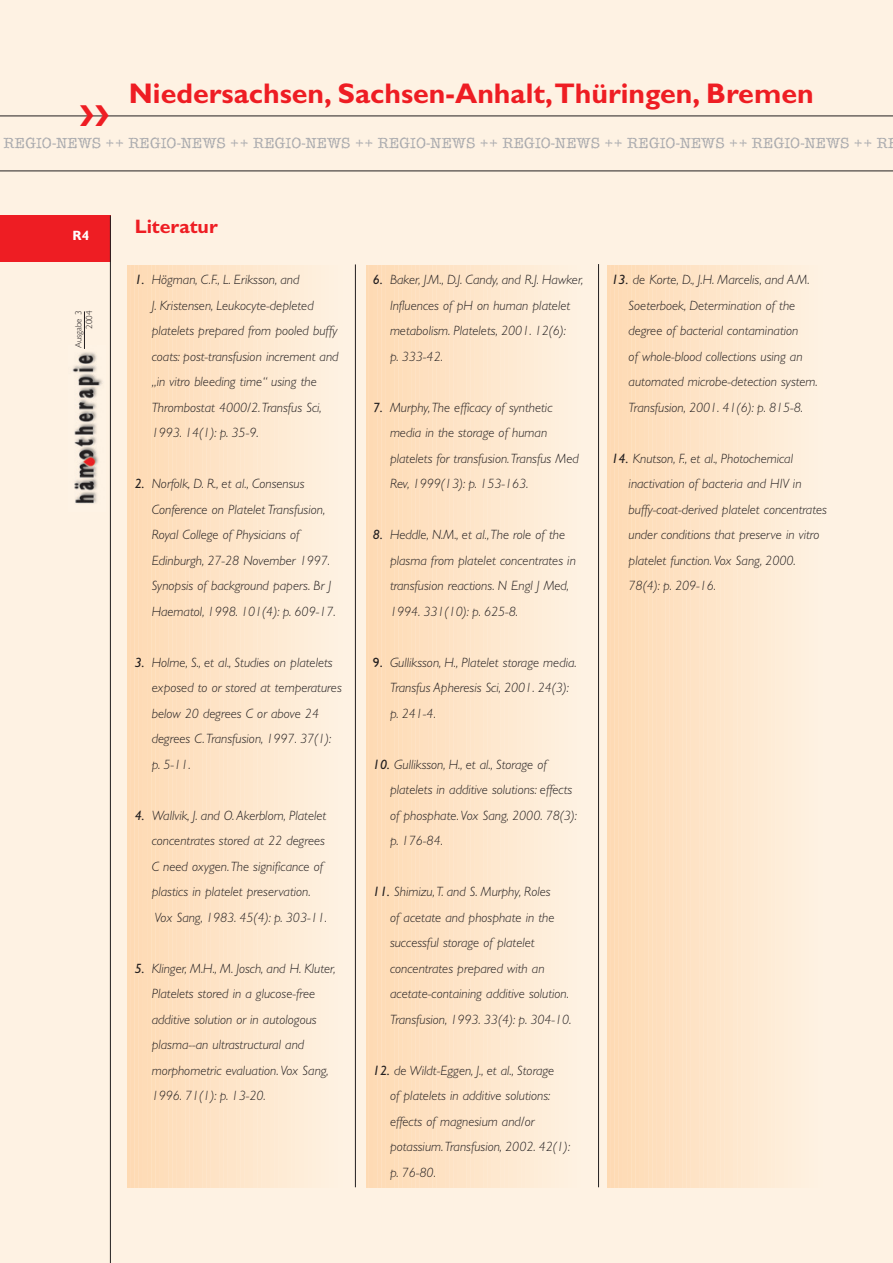
<style>
.page{position:relative;width:893px;height:1263px;background:#fff}
.page>*{position:absolute;margin:0;border:0;box-sizing:border-box;transform-origin:0 0}
.t1{font:700 28.5px "Gill Sans";color:#ee1d23}
.t2{font:700 19.5px "Gill Sans";color:#ee1d23}
.t3{font:15px "Ice Age D";color:#a8a9ad}
.t4{font:italic 300 13.5px/25.5px "Gill Sans";color:#231f20}
.t5{font:700 13.5px "Gill Sans";color:#fff}
.t6{font:300 9px/10.8px "Gill Sans";color:#231f20;text-align:right}
.s1{font-weight:400}
.s2{font-weight:400;font-style:normal}
</style>
<div class="page">
<div style="left:0;top:1px;width:892px;height:1262px;background:#fef2e3"></div>
<hr style="left:0;top:116px;width:892px;height:1px;background:#231f20">
<hr style="left:0;top:171px;width:892px;height:1px;background:#231f20">
<div style="left:0;top:216px;width:110px;height:46px;background:#ee1d23"></div>
<hr style="left:110px;top:216px;width:1px;height:1047px;background:#231f20">
<hr style="left:355px;top:264px;width:1px;height:923px;background:#231f20">
<hr style="left:598px;top:264px;width:1px;height:923px;background:#231f20">
<img style="left:72px;top:352px;width:31px;height:152px">
<hr style="left:84px;top:311px;width:1px;height:38px;background:#231f20">
<div style="left:127px;top:265px;width:5px;height:922px;background:#fedab3"></div>
<div style="left:132px;top:265px;width:9px;height:922px;background:#fedbb5"></div>
<div style="left:141px;top:265px;width:8px;height:922px;background:#fedcb7"></div>
<div style="left:149px;top:265px;width:9px;height:922px;background:#feddb8"></div>
<div style="left:157px;top:265px;width:9px;height:922px;background:#fedeba"></div>
<div style="left:166px;top:265px;width:9px;height:922px;background:#fedfbc"></div>
<div style="left:174px;top:265px;width:9px;height:922px;background:#fedfbe"></div>
<div style="left:183px;top:265px;width:9px;height:922px;background:#fee0c0"></div>
<div style="left:191px;top:265px;width:9px;height:922px;background:#fee1c1"></div>
<div style="left:200px;top:265px;width:9px;height:922px;background:#fee2c3"></div>
<div style="left:208px;top:265px;width:9px;height:922px;background:#fee3c5"></div>
<div style="left:217px;top:265px;width:9px;height:922px;background:#fee4c7"></div>
<div style="left:225px;top:265px;width:9px;height:922px;background:#fee5c9"></div>
<div style="left:234px;top:265px;width:9px;height:922px;background:#fee6ca"></div>
<div style="left:242px;top:265px;width:9px;height:922px;background:#fee7cc"></div>
<div style="left:251px;top:265px;width:8px;height:922px;background:#fee8cf"></div>
<div style="left:259px;top:265px;width:9px;height:922px;background:#fee9d1"></div>
<div style="left:268px;top:265px;width:8px;height:922px;background:#feead2"></div>
<div style="left:276px;top:265px;width:9px;height:922px;background:#feebd4"></div>
<div style="left:285px;top:265px;width:8px;height:922px;background:#feecd6"></div>
<div style="left:293px;top:265px;width:9px;height:922px;background:#feedd8"></div>
<div style="left:302px;top:265px;width:8px;height:922px;background:#feeeda"></div>
<div style="left:310px;top:265px;width:9px;height:922px;background:#feefdc"></div>
<div style="left:319px;top:265px;width:8px;height:922px;background:#fef0de"></div>
<div style="left:366px;top:265px;width:9px;height:922px;background:#fedab4"></div>
<div style="left:375px;top:265px;width:9px;height:922px;background:#fedbb6"></div>
<div style="left:383px;top:265px;width:9px;height:922px;background:#fedcb7"></div>
<div style="left:392px;top:265px;width:9px;height:922px;background:#feddb9"></div>
<div style="left:400px;top:265px;width:9px;height:922px;background:#fedebb"></div>
<div style="left:409px;top:265px;width:8px;height:922px;background:#fedfbd"></div>
<div style="left:417px;top:265px;width:9px;height:922px;background:#fee0bf"></div>
<div style="left:426px;top:265px;width:8px;height:922px;background:#fee0c0"></div>
<div style="left:434px;top:265px;width:9px;height:922px;background:#fee1c2"></div>
<div style="left:443px;top:265px;width:8px;height:922px;background:#fee2c4"></div>
<div style="left:451px;top:265px;width:9px;height:922px;background:#fee3c6"></div>
<div style="left:460px;top:265px;width:8px;height:922px;background:#fee4c7"></div>
<div style="left:468px;top:265px;width:9px;height:922px;background:#fee5c9"></div>
<div style="left:477px;top:265px;width:8px;height:922px;background:#fee6cb"></div>
<div style="left:485px;top:265px;width:9px;height:922px;background:#fee7cd"></div>
<div style="left:493px;top:265px;width:9px;height:922px;background:#fee8cf"></div>
<div style="left:502px;top:265px;width:9px;height:922px;background:#fee9d1"></div>
<div style="left:510px;top:265px;width:9px;height:922px;background:#feead3"></div>
<div style="left:519px;top:265px;width:9px;height:922px;background:#feebd5"></div>
<div style="left:527px;top:265px;width:9px;height:922px;background:#feecd7"></div>
<div style="left:536px;top:265px;width:9px;height:922px;background:#feedd9"></div>
<div style="left:544px;top:265px;width:9px;height:922px;background:#feeedb"></div>
<div style="left:553px;top:265px;width:9px;height:922px;background:#feefdd"></div>
<div style="left:561px;top:265px;width:9px;height:922px;background:#fef0df"></div>
<div style="left:607px;top:265px;width:5px;height:922px;background:#fedab3"></div>
<div style="left:612px;top:265px;width:9px;height:922px;background:#fedbb5"></div>
<div style="left:620px;top:265px;width:9px;height:922px;background:#fedcb7"></div>
<div style="left:629px;top:265px;width:9px;height:922px;background:#feddb8"></div>
<div style="left:637px;top:265px;width:9px;height:922px;background:#fedeba"></div>
<div style="left:646px;top:265px;width:8px;height:922px;background:#fedfbc"></div>
<div style="left:654px;top:265px;width:9px;height:922px;background:#fedfbe"></div>
<div style="left:663px;top:265px;width:8px;height:922px;background:#fee0c0"></div>
<div style="left:671px;top:265px;width:9px;height:922px;background:#fee1c1"></div>
<div style="left:680px;top:265px;width:8px;height:922px;background:#fee2c3"></div>
<div style="left:688px;top:265px;width:9px;height:922px;background:#fee3c5"></div>
<div style="left:697px;top:265px;width:8px;height:922px;background:#fee4c7"></div>
<div style="left:705px;top:265px;width:9px;height:922px;background:#fee5c9"></div>
<div style="left:713px;top:265px;width:9px;height:922px;background:#fee6ca"></div>
<div style="left:722px;top:265px;width:9px;height:922px;background:#fee7cc"></div>
<div style="left:730px;top:265px;width:9px;height:922px;background:#fee8cf"></div>
<div style="left:739px;top:265px;width:9px;height:922px;background:#fee9d1"></div>
<div style="left:747px;top:265px;width:9px;height:922px;background:#feead2"></div>
<div style="left:756px;top:265px;width:9px;height:922px;background:#feebd4"></div>
<div style="left:764px;top:265px;width:9px;height:922px;background:#feecd6"></div>
<div style="left:773px;top:265px;width:9px;height:922px;background:#feedd8"></div>
<div style="left:781px;top:265px;width:9px;height:922px;background:#feeeda"></div>
<div style="left:790px;top:265px;width:9px;height:922px;background:#feefdc"></div>
<div style="left:798px;top:265px;width:9px;height:922px;background:#fef0de"></div>
<svg style="left:80px;top:115px;width:29px;height:2px"></svg>
<h1 class="t1" style="left:129px;top:83px;width:686px">Niedersachsen, Sachsen-Anhalt,Thüringen, Bremen</h1>
<p class="t3" style="left:4px;top:138px;width:896px">REGIO-NEWS ++ REGIO-NEWS ++ REGIO-NEWS ++ REGIO-NEWS ++ REGIO-NEWS ++ REGIO-NEWS ++ REGIO-NEWS ++ RE</p>
<p class="t5" style="left:73px;top:230px;width:18px">R4</p>
<p class="t6" style="left:74px;top:348px;width:39px;rotate:-90deg">Ausgabe 3<br>2004</p>
<h2 class="t2" style="left:135px;top:220px;width:85px">Literatur</h2>
<p class="t4" style="left:152px;top:268px;width:188px;text-indent:-17px"><span class="s1">1.</span> Högman, C.F., L. Eriksson, and<br>J. Kristensen, Leukocyte-depleted platelets prepared from pooled buffy coats: post-transfusion increment and „in vitro bleeding time“ using the Thrombostat 4000/2.Transfus Sci, 1993. 14(1): p. 35-9.</p>
<p class="t4" style="left:152px;top:472px;width:185px;text-indent:-17px"><span class="s1">2.</span> Norfolk, D. R., et al., Consensus Conference on Platelet Transfusion, Royal College of Physicians of Edinburgh, 27-28 November 1997.<br>Synopsis of background papers. Br J Haematol, 1998. 101(4): p. 609-17.</p>
<p class="t4" style="left:152px;top:651px;width:191px;text-indent:-17px"><span class="s1">3.</span> Holme, S., et al., Studies on platelets exposed to or stored at temperatures below 20 degrees C or above 24 degrees C.Transfusion, 1997. 37(1): p. 5-11.</p>
<p class="t4" style="left:152px;top:804px;width:177px;text-indent:-17px"><span class="s1">4.</span> Wallvik, J. and O. Akerblom, Platelet concentrates stored at 22 degrees C need oxygen.The significance of plastics in platelet preservation.<br>Vox Sang, 1983. 45(4): p. 303-11.</p>
<p class="t4" style="left:152px;top:957px;width:185px;text-indent:-17px"><span class="s1">5.</span> Klinger, M.H., M. Josch, and H. Kluter, Platelets stored in a glucose-free additive solution or in autologous plasma--an ultrastructural and morphometric evaluation.Vox Sang, 1996. 71(1): p. 13-20.</p>
<p class="t4" style="left:390px;top:268px;width:195px;text-indent:-17px"><span class="s1">6.</span> Baker, J.M., D.J. Candy, and R.J. Hawker,<br>Influences of pH on human platelet metabolism. Platelets, 2001. 12(6):<br>p. 333-42.</p>
<p class="t4" style="left:390px;top:396px;width:190px;text-indent:-17px"><span class="s1">7.</span> Murphy,The efficacy of synthetic media in the storage of human platelets for transfusion.Transfus Med Rev, 1999(13): p. 153-163.</p>
<p class="t4" style="left:390px;top:523px;width:187px;text-indent:-17px"><span class="s1">8.</span> Heddle, N.M., et al.,The role of the plasma from platelet concentrates in transfusion reactions. N Engl J Med, 1994. 331(10): p. 625-8.</p>
<p class="t4" style="left:390px;top:651px;width:188px;text-indent:-17px"><span class="s2">9.</span> Gulliksson, H., Platelet storage media.<br>Transfus Apheresis Sci, 2001. 24(3): p. 241-4.</p>
<p class="t4" style="left:390px;top:753px;width:189px;text-indent:-17px"><span class="s1">10.</span> Gulliksson, H., et al., Storage of platelets in additive solutions: effects of phosphate.Vox Sang, 2000. 78(3): p. 176-84.</p>
<p class="t4" style="left:390px;top:880px;width:183px;text-indent:-17px"><span class="s1">11.</span> Shimizu,T. and S. Murphy, Roles<br>of acetate and phosphate in the successful storage of platelet concentrates prepared with an acetate-containing additive solution.<br>Transfusion, 1993. 33(4): p. 304-10.</p>
<p class="t4" style="left:390px;top:1059px;width:182px;text-indent:-17px"><span class="s1">12.</span> de Wildt-Eggen, J., et al., Storage<br>of platelets in additive solutions: effects of magnesium and/or potassium.Transfusion, 2002. 42(1): p. 76-80.</p>
<p class="t4" style="left:628px;top:268px;width:191px;text-indent:-17px"><span class="s1">13.</span> de Korte, D., J.H. Marcelis, and A.M.<br>Soeterboek, Determination of the degree of bacterial contamination<br>of whole-blood collections using an automated microbe-detection system.<br>Transfusion, 2001. 41(6): p. 815-8.</p>
<p class="t4" style="left:628px;top:447px;width:200px;text-indent:-17px"><span class="s1">14.</span> Knutson, F., et al., Photochemical inactivation of bacteria and HIV in buffy-coat-derived platelet concentrates under conditions that preserve in vitro platelet function.Vox Sang, 2000.<br>78(4): p. 209-16.</p>
</div>
